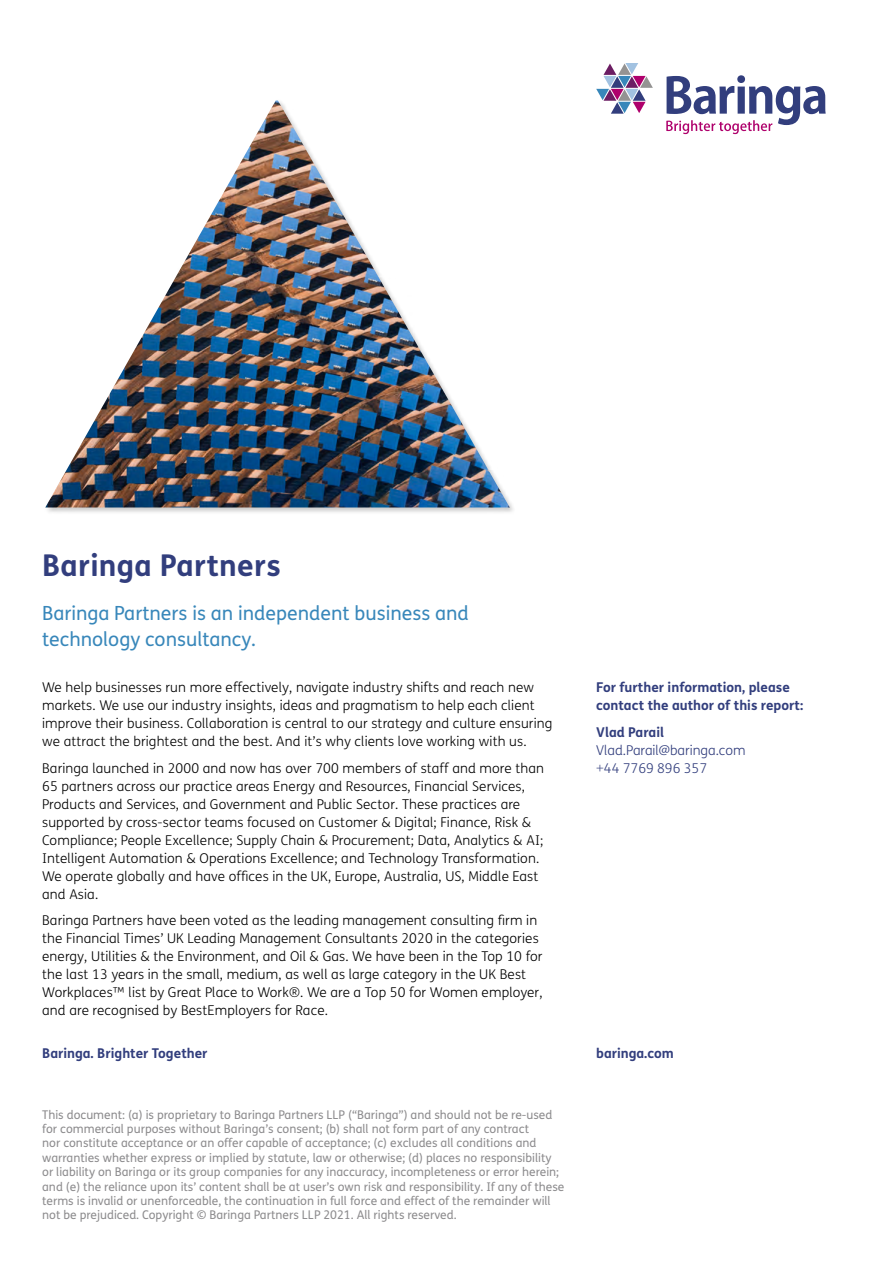
<style>
.page{position:relative;width:893px;height:1263px;background:#fff}
.page>*{position:absolute;margin:0;border:0;box-sizing:border-box;transform-origin:0 0}
.t1{font:700 30px "FS Me";letter-spacing:.01em;color:#323e7d}
.t2{font:19.5px/25.8px "FS Me";color:#3887ba}
.t3{font:300 13.5px/18px "FS Me";letter-spacing:.01em;color:#000}
.t4{font:700 13.5px/18px "FS Me";color:#323e7d}
.t5{font:300 13.5px/18px "FS Me";color:#323e7d}
.t6{font:12px/14.4px "FS Me";color:#8d8c8e}
</style>
<div class="page">
<div style="left:44px;top:99px;width:473px;height:416px;background:#000;opacity:.2"></div>
<img style="left:45px;top:100px;width:465px;height:407px">
<svg style="left:666px;top:75px;width:160px;height:59px"></svg>
<svg style="left:596px;top:63px;width:57px;height:51px"></svg>
<h1 class="t1" style="left:42px;top:542px;width:240px">Baringa Partners</h1>
<h2 class="t2" style="left:42px;top:600px;width:428px">Baringa Partners is an independent business and technology consultancy.</h2>
<p class="t3" style="left:42px;top:678px;width:512px">We help businesses run more effectively, navigate industry shifts and reach new markets. We use our industry insights, ideas and pragmatism to help each client improve their business. Collaboration is central to our strategy and culture ensuring we attract the brightest and the best. And it’s why clients love working with us.</p>
<p class="t3" style="left:42px;top:759px;width:503px">Baringa launched in 2000 and now has over 700 members of staff and more than 65 partners across our practice areas Energy and Resources, Financial Services, Products and Services, and Government and Public Sector. These practices are supported by cross-sector teams focused on Customer &amp; Digital; Finance, Risk &amp; Compliance; People Excellence; Supply Chain &amp; Procurement; Data, Analytics &amp; AI; Intelligent Automation &amp; Operations Excellence; and Technology Transformation.<br>We operate globally and have offices in the UK, Europe, Australia, US, Middle East and Asia.</p>
<p class="t3" style="left:42px;top:911px;width:502px">Baringa Partners have been voted as the leading management consulting firm in the Financial Times’ UK Leading Management Consultants 2020 in the categories energy, Utilities &amp; the Environment, and Oil &amp; Gas. We have been in the Top 10 for the last 13 years in the small, medium, as well as large category in the UK Best Workplaces™ list by Great Place to Work®. We are a Top 50 for Women employer, and are recognised by BestEmployers for Race.</p>
<p class="t4" style="left:42px;top:1044px;width:167px">Baringa. Brighter Together</p>
<p class="t4" style="left:596px;top:1044px;width:79px">baringa.com</p>
<p class="t4" style="left:596px;top:678px;width:209px">For further information, please contact the author of this report:</p>
<p class="t4" style="left:596px;top:722px;width:69px">Vlad Parail</p>
<p class="t5" style="left:596px;top:741px;width:151px">Vlad.Parail@baringa.com +44 7769 896 357</p>
<p class="t6" style="left:42px;top:1107px;width:524px">This document: (a) is proprietary to Baringa Partners LLP (“Baringa”) and should not be re-used for commercial purposes without Baringa’s consent; (b) shall not form part of any contract<br>nor constitute acceptance or an offer capable of acceptance; (c) excludes all conditions and warranties whether express or implied by statute, law or otherwise; (d) places no responsibility or liability on Baringa or its group companies for any inaccuracy, incompleteness or error herein; and (e) the reliance upon its’ content shall be at user’s own risk and responsibility. If any of these terms is invalid or unenforceable, the continuation in full force and effect of the remainder will not be prejudiced. Copyright © Baringa Partners LLP 2021. All rights reserved.</p>
</div>
